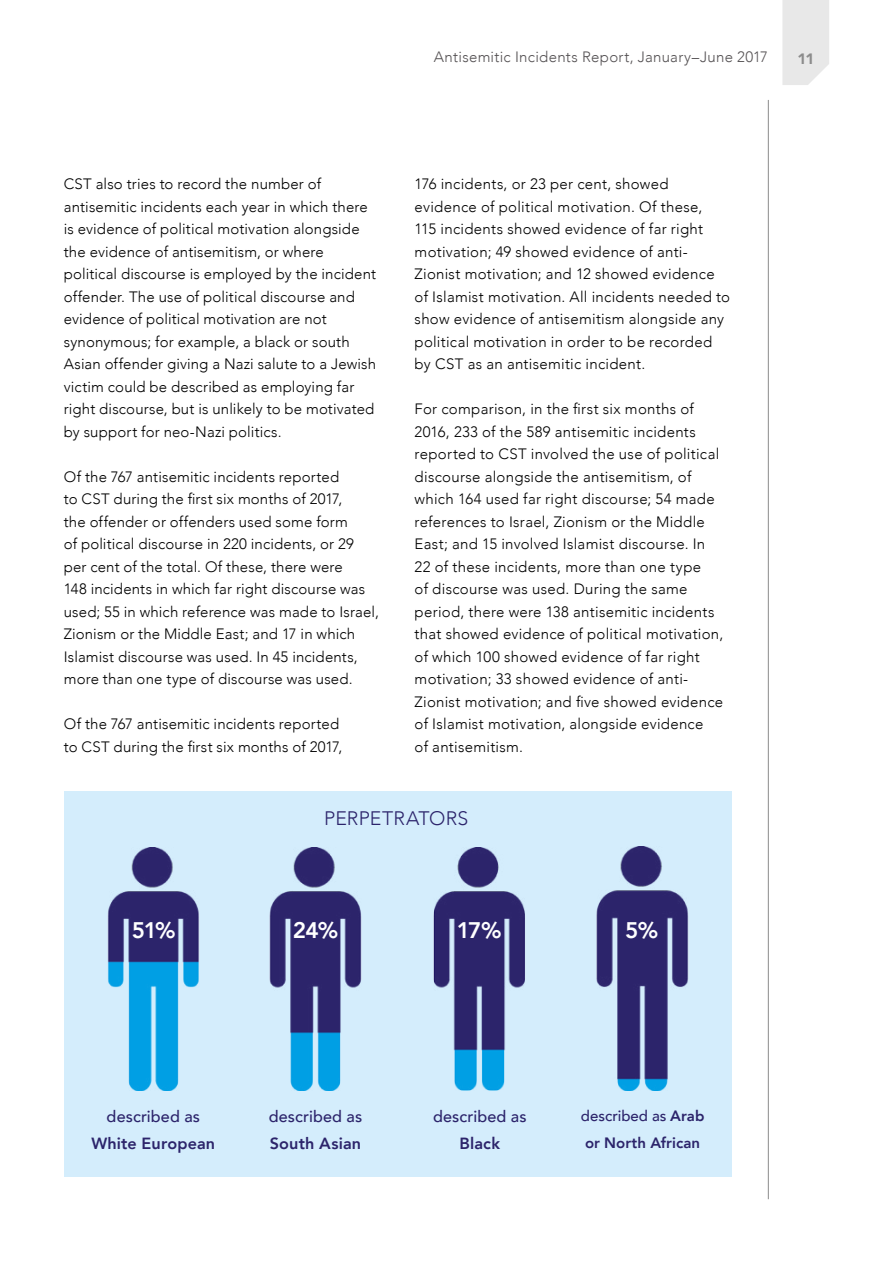
<style>
.page{position:relative;width:893px;height:1263px;background:#fff}
.page>*{position:absolute;margin:0;border:0;box-sizing:border-box;transform-origin:0 0}
.t1{font:800 22.5px "Avenir";color:#fff}
.t2{font:300 19.5px "Avenir";letter-spacing:.005em;color:#2c246b}
.t3{font:500 16.2px "Avenir";letter-spacing:.01em;color:#2c246b}
.t4{font:800 16.2px "Avenir";letter-spacing:.01em;color:#2c246b}
.t5{font:300 15px/22.5px "Avenir";letter-spacing:.015em;color:#000}
.t6{font:300 15px "Avenir";letter-spacing:.02em;color:#555254}
.t7{font:800 15px/27px "Avenir";color:#2c246b}
.t8{font:900 15px "Avenir";color:#8c8c8c}
.s1{font-weight:500}
</style>
<div class="page">
<svg style="left:782px;top:0;width:47px;height:85px;background:#e9e9e9"></svg>
<hr style="left:768px;top:100px;width:1px;height:1099px;background:#8c8c8c">
<div style="left:64px;top:791px;width:667px;height:385px;background:#d4edfc"></div>
<img style="left:107px;top:847px;width:92px;height:243px">
<img style="left:269px;top:847px;width:93px;height:243px">
<img style="left:596px;top:847px;width:93px;height:243px">
<img style="left:433px;top:847px;width:92px;height:243px">
<p class="t6" style="left:434px;top:48px;width:336px">Antisemitic Incidents Report, January–June 2017</p>
<p class="t8" style="left:797px;top:46px;width:18px">11</p>
<p class="t5" style="left:64px;top:173px;width:314px">CST also tries to record the number of antisemitic incidents each year in which there is evidence of political motivation alongside the evidence of antisemitism, or where political discourse is employed by the incident offender. The use of political discourse and evidence of political motivation are not synonymous; for example, a black or south Asian offender giving a Nazi salute to a Jewish victim could be described as employing far right discourse, but is unlikely to be motivated by support for neo-Nazi politics.</p>
<p class="t5" style="left:64px;top:465px;width:317px">Of the 767 antisemitic incidents reported<br>to CST during the first six months of 2017,<br>the offender or offenders used some form<br>of political discourse in 220 incidents, or 29 per cent of the total. Of these, there were<br>148 incidents in which far right discourse was used; 55 in which reference was made to Israel, Zionism or the Middle East; and 17 in which Islamist discourse was used. In 45 incidents, more than one type of discourse was used.</p>
<p class="t5" style="left:64px;top:713px;width:280px">Of the 767 antisemitic incidents reported to CST during the first six months of 2017,</p>
<p class="t5" style="left:415px;top:173px;width:317px">176 incidents, or 23 per cent, showed evidence of political motivation. Of these,<br>115 incidents showed evidence of far right motivation; 49 showed evidence of anti-Zionist motivation; and 12 showed evidence of Islamist motivation. All incidents needed to show evidence of antisemitism alongside any political motivation in order to be recorded by CST as an antisemitic incident.</p>
<p class="t5" style="left:415px;top:398px;width:310px">For comparison, in the first six months of 2016, 233 of the 589 antisemitic incidents reported to CST involved the use of political discourse alongside the antisemitism, of which 164 used far right discourse; 54 made references to Israel, Zionism or the Middle East; and 15 involved Islamist discourse. In 22 of these incidents, more than one type<br>of discourse was used. During the same period, there were 138 antisemitic incidents that showed evidence of political motivation, of which 100 showed evidence of far right motivation; 33 showed evidence of anti-Zionist motivation; and five showed evidence of Islamist motivation, alongside evidence<br>of antisemitism.</p>
<h1 class="t1" style="left:132px;top:913px;width:45px">51%</h1>
<h2 class="t2" style="left:324px;top:806px;width:146px">PERPETRATORS</h2>
<h1 class="t1" style="left:293px;top:913px;width:47px">24%</h1>
<h1 class="t1" style="left:457px;top:913px;width:46px">17%</h1>
<h1 class="t1" style="left:625px;top:913px;width:35px">5%</h1>
<p class="t3" style="left:107px;top:1102px;width:95px">described as</p>
<p class="t4" style="left:92px;top:1131px;width:125px">White European</p>
<p class="t3" style="left:269px;top:1102px;width:95px">described as</p>
<p class="t4" style="left:270px;top:1131px;width:93px">South Asian</p>
<p class="t3" style="left:433px;top:1102px;width:95px">described as</p>
<p class="t4" style="left:459px;top:1131px;width:42px">Black</p>
<p class="t7" style="left:581px;top:1102px;width:125px"><span class="s1">described as</span> Arab or North African</p>
</div>
